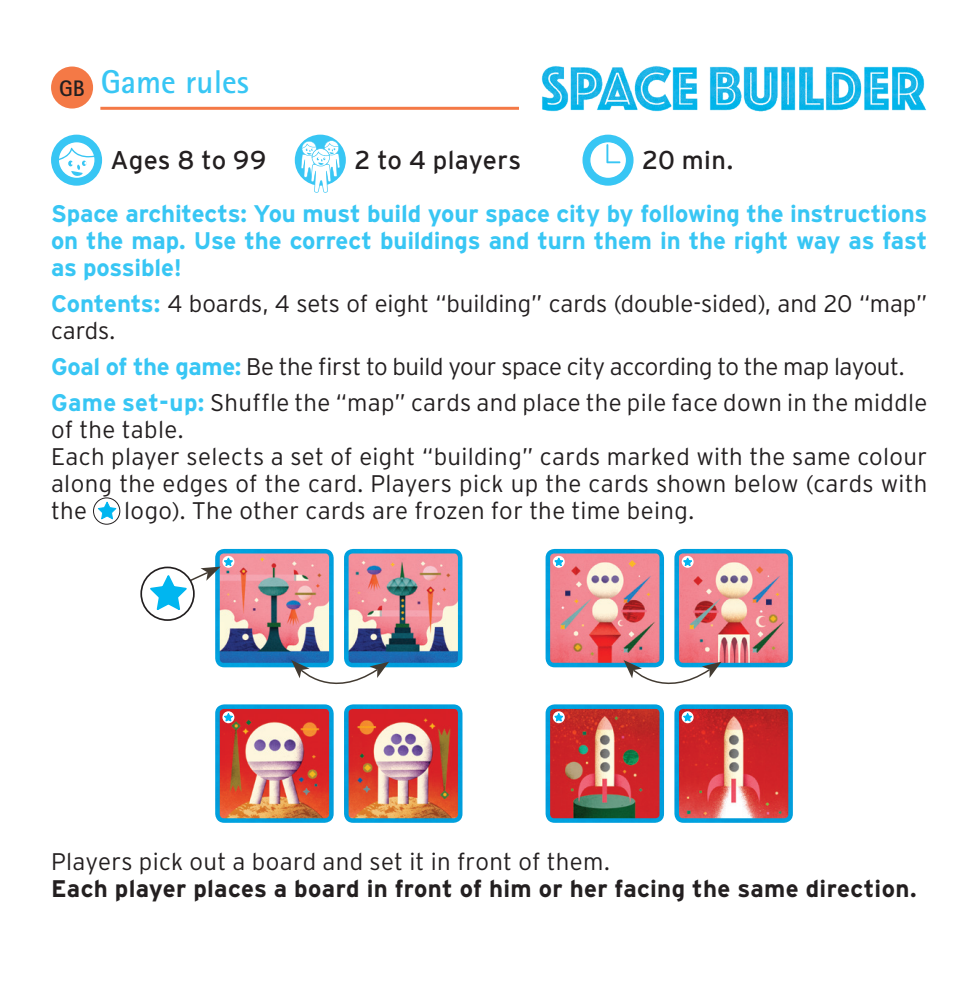
<style>
.page{position:relative;width:979px;height:993px;background:#fff}
.page>*{position:absolute;margin:0;border:0;box-sizing:border-box;transform-origin:0 0}
.t1{font:700 33px "Agfa Rotis Sans Serif";color:#38c6f4}
.t2{font:25.5px "Interstate";letter-spacing:.01em;color:#231f20}
.t3{font:300 24px/27px "Interstate";letter-spacing:.01em;color:#231f20}
.t4{font:700 24px/27px "Interstate";letter-spacing:-.005em;color:#38c6f4;text-align:justify}
.t5{font:700 24px "Interstate";letter-spacing:.015em;color:#231f20}
.s1{font-weight:700;color:#38c6f4}
</style>
<div class="page">
<img style="left:741px;top:66px;width:186px;height:46px">
<img style="left:541px;top:66px;width:200px;height:46px">
<div style="left:51px;top:67px;width:42px;height:42px;background:#f47946;border-radius:50%"></div>
<hr style="left:100px;top:107px;width:419px;height:3px;background:#f47946">
<div style="left:51px;top:135px;width:51px;height:51px;background:#38c6f4;border-radius:50%"></div>
<svg style="left:58px;top:141px;width:38px;height:38px"></svg>
<div style="left:295px;top:135px;width:51px;height:51px;background:#38c6f4;border-radius:50%"></div>
<svg style="left:301px;top:140px;width:39px;height:53px"></svg>
<div style="left:582px;top:135px;width:51px;height:51px;background:#38c6f4;border-radius:50%"></div>
<svg style="left:589px;top:141px;width:38px;height:38px"></svg>
<svg style="left:93px;top:498px;width:27px;height:26px"></svg>
<div style="left:93px;top:497px;width:27px;height:28px;border:1px solid #231f20;border-radius:50%"></div>
<svg style="left:97px;top:501px;width:20px;height:19px"></svg>
<img style="left:215px;top:549px;width:118px;height:118px">
<img style="left:220px;top:553px;width:109px;height:110px">
<div style="left:222px;top:556px;width:12px;height:12px;background:#fff;border-radius:50%"></div>
<img style="left:215px;top:704px;width:118px;height:119px">
<img style="left:220px;top:709px;width:109px;height:109px">
<svg style="left:222px;top:711px;width:12px;height:12px"></svg>
<svg style="left:224px;top:713px;width:9px;height:9px"></svg>
<img style="left:344px;top:704px;width:118px;height:119px">
<img style="left:348px;top:709px;width:110px;height:109px">
<img style="left:545px;top:549px;width:119px;height:118px">
<img style="left:550px;top:553px;width:109px;height:110px">
<div style="left:553px;top:556px;width:11px;height:12px;background:#fff;border-radius:50%"></div>
<svg style="left:554px;top:557px;width:9px;height:9px"></svg>
<img style="left:545px;top:704px;width:119px;height:119px">
<img style="left:550px;top:709px;width:109px;height:109px">
<svg style="left:553px;top:711px;width:11px;height:12px"></svg>
<svg style="left:554px;top:713px;width:9px;height:9px"></svg>
<img style="left:344px;top:549px;width:118px;height:118px">
<img style="left:348px;top:553px;width:110px;height:110px">
<img style="left:674px;top:549px;width:118px;height:118px">
<img style="left:679px;top:553px;width:109px;height:110px">
<svg style="left:681px;top:556px;width:12px;height:12px"></svg>
<svg style="left:683px;top:557px;width:9px;height:9px"></svg>
<img style="left:674px;top:704px;width:118px;height:119px">
<img style="left:679px;top:709px;width:109px;height:109px">
<svg style="left:681px;top:711px;width:12px;height:12px"></svg>
<svg style="left:683px;top:713px;width:9px;height:9px"></svg>
<svg style="left:291px;top:660px;width:98px;height:25px"></svg>
<svg style="left:623px;top:660px;width:98px;height:25px"></svg>
<svg style="left:141px;top:567px;width:53px;height:53px"></svg>
<div style="left:140px;top:567px;width:55px;height:54px;border:2px solid #231f20;border-radius:50%"></div>
<svg style="left:148px;top:557px;width:85px;height:55px"></svg>
<h1 class="t1" style="left:59px;top:61px;width:191px"><sub>GB</sub> Game rules</h1>
<p class="t2" style="left:111px;top:146px;width:157px">Ages 8 to 99</p>
<p class="t2" style="left:354px;top:146px;width:168px">2 to 4 players</p>
<p class="t2" style="left:642px;top:146px;width:93px">20 min.</p>
<p class="t4" style="left:51px;top:200px;width:877px">Space architects: You must build your space city by following the instructions on the map. Use the correct buildings and turn them in the right way as fast as possible!</p>
<p class="t3" style="left:51px;top:290px;width:877px"><span class="s1">Contents:</span> 4 boards, 4 sets of eight “building” cards (double-sided), and 20 “map” cards.</p>
<p class="t3" style="left:51px;top:349px;width:877px;line-height:36px"><span class="s1">Goal of the game:</span> Be the first to build your space city according to the map layout.<br><span class="s1">Game set-up:</span> Shuffle the “map” cards and place the pile face down in the middle</p>
<p class="t3" style="left:51px;top:416px;width:877px">of the table.<br>Each player selects a set of eight “building” cards marked with the same colour along the edges of the card. Players pick up the cards shown below (cards with the</p>
<p class="t3" style="left:124px;top:497px;width:571px">logo). The other cards are frozen for the time being.</p>
<p class="t3" style="left:51px;top:848px;width:560px">Players pick out a board and set it in front of them.</p>
<p class="t5" style="left:51px;top:876px;width:867px">Each player places a board in front of him or her facing the same direction.</p>
</div>
